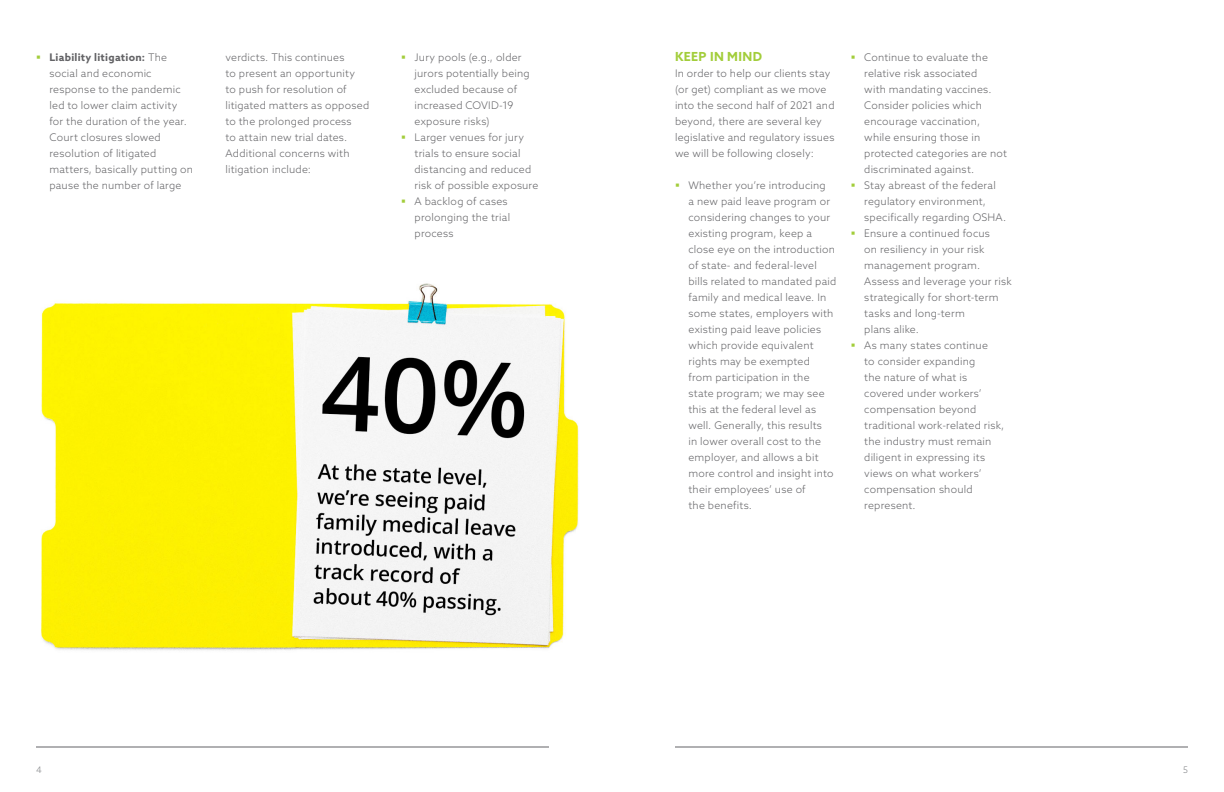
<style>
.page{position:relative;width:1224px;height:792px;background:#fff}
.page>*{position:absolute;margin:0;border:0;box-sizing:border-box;transform-origin:0 0}
.Intro_Paragraphs{font:700 12.5px "Azo Sans";letter-spacing:.03em;color:#a2cd3a}
.Intro_Paragraphs-2{font:300 10.5px/16px "Azo Sans";letter-spacing:.02em;color:#636366}
.t1{font:300 9px "Azo Sans";color:#808285}
.s1{color:#a2cd3a}
.s2{font-weight:700}
</style>
<div class="page">
<img style="left:41px;top:283px;width:538px;height:368px">
<hr style="left:36px;top:747px;width:513px;height:1px;background:#636366">
<hr style="left:675px;top:747px;width:513px;height:1px;background:#636366">
<p class="Intro_Paragraphs-2" style="left:50px;top:49px;width:145px;text-indent:-14px"><span class="s1">▪</span> <span class="s2">Liability litigation:</span> The social and economic response to the pandemic led to lower claim activity for the duration of the year.<br>Court closures slowed resolution of litigated matters, basically putting on pause the number of large</p>
<p class="Intro_Paragraphs-2" style="left:226px;top:49px;width:145px">verdicts. This continues<br>to present an opportunity<br>to push for resolution of litigated matters as opposed to the prolonged process<br>to attain new trial dates.<br>Additional concerns with litigation include:</p>
<p class="Intro_Paragraphs-2" style="left:415px;top:49px;width:117px;text-indent:-14px"><span class="s1">▪</span> Jury pools (e.g., older jurors potentially being excluded because of increased COVID-19 exposure risks)</p>
<p class="Intro_Paragraphs-2" style="left:415px;top:129px;width:125px;text-indent:-14px"><span class="s1">▪</span> Larger venues for jury trials to ensure social distancing and reduced risk of possible exposure</p>
<p class="Intro_Paragraphs-2" style="left:415px;top:193px;width:97px;text-indent:-14px"><span class="s1">▪</span> A backlog of cases prolonging the trial process</p>
<p class="Intro_Paragraphs" style="left:675px;top:48px;width:89px">KEEP IN MIND</p>
<p class="Intro_Paragraphs-2" style="left:675px;top:65px;width:161px">In order to help our clients stay (or get) compliant as we move into the second half of 2021 and beyond, there are several key legislative and regulatory issues we will be following closely:</p>
<p class="Intro_Paragraphs-2" style="left:688px;top:177px;width:149px;text-indent:-14px"><span class="s1">▪</span> Whether you’re introducing<br>a new paid leave program or considering changes to your existing program, keep a close eye on the introduction of state- and federal-level bills related to mandated paid family and medical leave. In some states, employers with existing paid leave policies which provide equivalent rights may be exempted from participation in the state program; we may see this at the federal level as well. Generally, this results<br>in lower overall cost to the employer, and allows a bit more control and insight into their employees’ use of<br>the benefits.</p>
<p class="Intro_Paragraphs-2" style="left:864px;top:49px;width:144px;text-indent:-14px"><span class="s1">▪</span> Continue to evaluate the relative risk associated<br>with mandating vaccines.<br>Consider policies which encourage vaccination, while ensuring those in protected categories are not discriminated against.</p>
<p class="Intro_Paragraphs-2" style="left:864px;top:177px;width:143px;text-indent:-14px"><span class="s1">▪</span> Stay abreast of the federal regulatory environment, specifically regarding OSHA.</p>
<p class="Intro_Paragraphs-2" style="left:864px;top:225px;width:149px;text-indent:-14px"><span class="s1">▪</span> Ensure a continued focus<br>on resiliency in your risk management program.<br>Assess and leverage your risk strategically for short-term tasks and long-term<br>plans alike.</p>
<p class="Intro_Paragraphs-2" style="left:864px;top:337px;width:142px;text-indent:-14px"><span class="s1">▪</span> As many states continue<br>to consider expanding<br>the nature of what is covered under workers’ compensation beyond traditional work-related risk, the industry must remain diligent in expressing its views on what workers’ compensation should represent.</p>
<p class="t1" style="left:36px;top:764px;width:7px">4</p>
<p class="t1" style="left:1183px;top:764px;width:6px">5</p>
</div>
